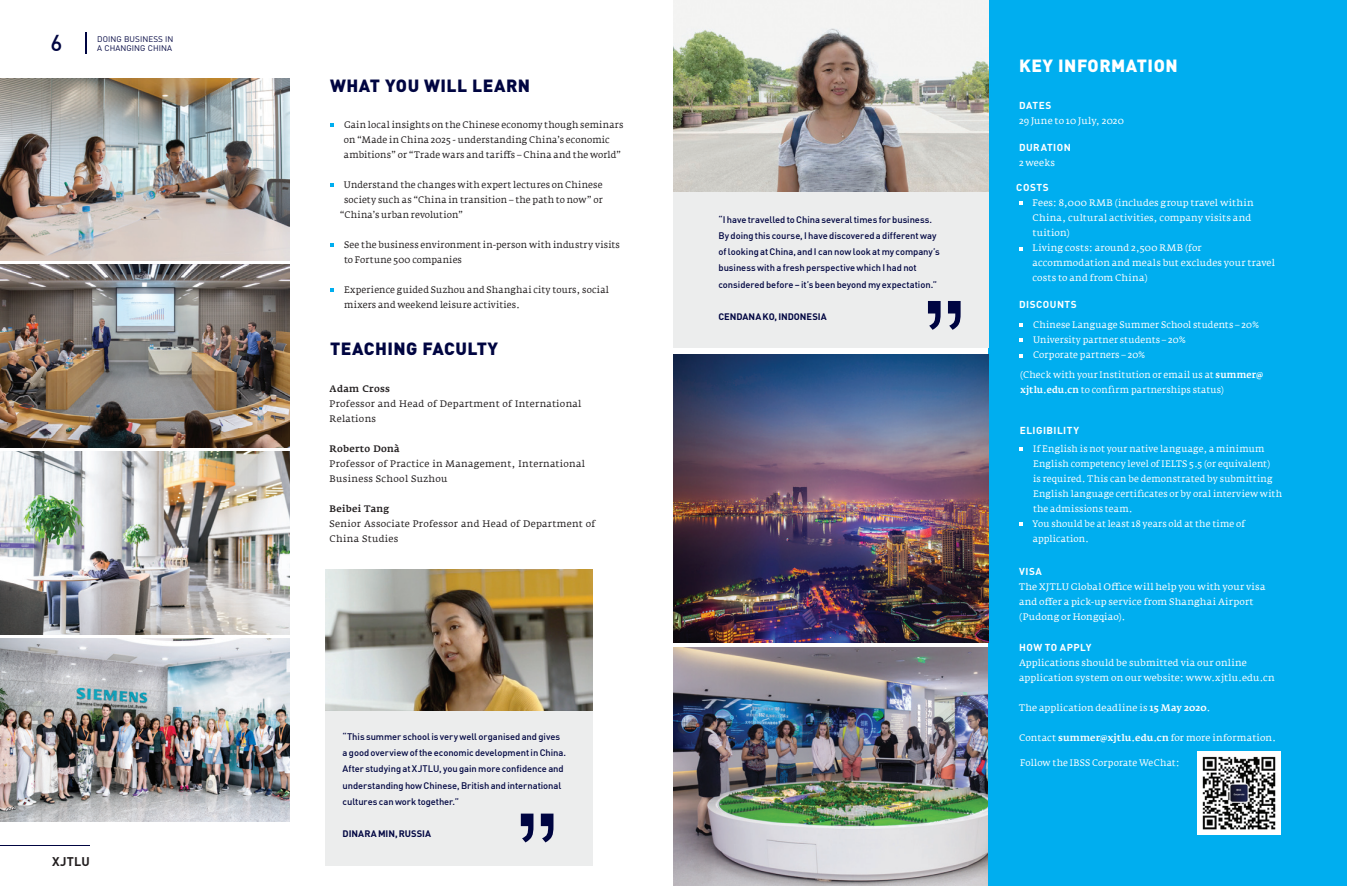
<style>
.page{position:relative;width:1347px;height:886px;background:#fff}
.page>*{position:absolute;margin:0;border:0;box-sizing:border-box;transform-origin:0 0}
.t1{font:135px "Hiragino Sans GB W3";color:#fff}
.t2{font:500 22.5px "DIN";color:#000541}
.t3{font:900 17.5px "DIN";letter-spacing:.03em;color:#000541}
.t4{font:900 17.5px "DIN";letter-spacing:.03em;color:#fff}
.t5{font:700 12.5px "DIN";letter-spacing:.025em;color:#231f20}
.t6{font:700 10px "DIN";letter-spacing:.05em;color:#fff}
.t7{font:9.38px/15px "Fedra Serif A";letter-spacing:.015em;color:#fff}
.t8{font:9.38px/15px "Fedra Serif A";letter-spacing:.015em;color:#fff;scale:.96 1}
.t9{font:500 9.38px/16.2px "DIN";letter-spacing:-.005em;color:#000541}
.t10{font:9.38px/15px "Fedra Serif A";letter-spacing:.025em;color:#231f20;scale:.96 1}
.t11{font:9.38px/15px "Fedra Serif A";letter-spacing:.025em;color:#231f20}
.t12{font:700 9.38px "DIN";letter-spacing:-.005em;color:#000541}
.t13{font:500 9.38px "Fedra Serif A";letter-spacing:.03em;color:#231f20}
.t14{font:8.12px/9.8px "DIN";letter-spacing:.01em;color:#000541}
.s1{font-weight:500}
</style>
<div class="page">
<img style="left:0;top:452px;width:289px;height:183px">
<img style="left:673px;top:648px;width:316px;height:238px">
<svg style="left:85px;top:32px;width:1px;height:22px"></svg>
<hr style="left:0;top:845px;width:90px;height:1px;background:#000541">
<img style="left:0;top:638px;width:289px;height:183px">
<svg style="left:330px;top:123px;width:4px;height:4px"></svg>
<svg style="left:330px;top:183px;width:4px;height:4px"></svg>
<svg style="left:330px;top:244px;width:4px;height:3px"></svg>
<svg style="left:330px;top:288px;width:4px;height:3px"></svg>
<div style="left:989px;top:0;width:357px;height:886px;background:#00aeef"></div>
<svg style="left:1019px;top:338px;width:3px;height:4px"></svg>
<svg style="left:1019px;top:323px;width:3px;height:4px"></svg>
<img style="left:325px;top:569px;width:268px;height:142px">
<img style="left:673px;top:354px;width:316px;height:288px">
<img style="left:0;top:79px;width:289px;height:182px">
<img style="left:1197px;top:752px;width:83px;height:83px">
<img style="left:0;top:265px;width:289px;height:183px">
<div style="left:673px;top:0;width:316px;height:348px;background:#eceded"></div>
<img style="left:673px;top:29px;width:316px;height:163px">
<div style="left:325px;top:711px;width:268px;height:154px;background:#eceded"></div>
<svg style="left:521px;top:813px;width:32px;height:29px"></svg>
<svg style="left:928px;top:301px;width:32px;height:29px"></svg>
<h2 class="t2" style="left:51px;top:29px;width:13px">6</h2>
<p class="t14" style="left:97px;top:34px;width:78px">DOING BUSINESS IN<br>A CHANGING CHINA</p>
<h3 class="t5" style="left:52px;top:853px;width:39px">XJTLU</h3>
<h3 class="t3" style="left:330px;top:74px;width:202px">WHAT YOU WILL LEARN</h3>
<p class="t10" style="left:344px;top:117px;width:293px">Gain local insights on the Chinese economy though seminars on “Made in China 2025 - understanding China’s economic ambitions” or “Trade wars and tariffs – China and the world”</p>
<p class="t10" style="left:344px;top:177px;width:271px">Understand the changes with expert lectures on Chinese</p>
<p class="t10" style="left:344px;top:192px;width:271px">society such as “China in transition – the path to now” or</p>
<p class="t10" style="left:340px;top:207px;width:130px">“China’s urban revolution”</p>
<p class="t10" style="left:344px;top:237px;width:289px">See the business environment in-person with industry visits to Fortune 500 companies</p>
<p class="t10" style="left:344px;top:282px;width:277px">Experience guided Suzhou and Shanghai city tours, social mixers and weekend leisure activities.</p>
<h3 class="t3" style="left:330px;top:337px;width:169px">TEACHING FACULTY</h3>
<p class="t13" style="left:330px;top:383px;width:62px">Adam Cross</p>
<p class="t11" style="left:330px;top:396px;width:253px">Professor and Head of Department of International<br>Relations</p>
<p class="t13" style="left:330px;top:443px;width:72px">Roberto Donà</p>
<p class="t11" style="left:330px;top:456px;width:257px">Professor of Practice in Management, International<br>Business School Suzhou</p>
<p class="t13" style="left:330px;top:503px;width:61px">Beibei Tang</p>
<p class="t11" style="left:330px;top:516px;width:267px">Senior Associate Professor and Head of Department of<br>China Studies</p>
<p class="t9" style="left:342px;top:728px;width:225px">“This summer school is very well organised and gives a good overview of the economic development in China.<br>After studying at XJTLU, you gain more confidence and understanding how Chinese, British and international cultures can work together.”</p>
<p class="t12" style="left:342px;top:828px;width:90px">DINARA MIN, RUSSIA</p>
<p class="t9" style="left:718px;top:211px;width:223px">“I have travelled to China several times for business.<br>By doing this course, I have discovered a different way of looking at China, and I can now look at my company’s business with a fresh perspective which I had not considered before – it’s been beyond my expectation.”</p>
<p class="t12" style="left:718px;top:311px;width:110px">CENDANA KO, INDONESIA</p>
<h1 class="t1" style="left:1026px;top:317px;width:136px;rotate:-180deg">“</h1>
<h3 class="t4" style="left:1019px;top:54px;width:160px">KEY INFORMATION</h3>
<p class="t6" style="left:1019px;top:99px;width:34px">DATES</p>
<p class="t7" style="left:1019px;top:114px;width:106px">29 June to 10 July, 2020</p>
<p class="t6" style="left:1019px;top:140px;width:53px">DURATION</p>
<p class="t7" style="left:1019px;top:155px;width:37px">2 weeks</p>
<p class="t7" style="left:1032px;top:195px;width:244px">Fees: 8,000 RMB (includes group travel within China, cultural activities, company visits and tuition)<br>Living costs: around 2,500 RMB (for accommodation and meals but excludes your travel costs to and from China)</p>
<p class="t6" style="left:1019px;top:298px;width:59px">DISCOUNTS</p>
<p class="t6" style="left:1016px;top:181px;width:34px">COSTS</p>
<p class="t8" style="left:1033px;top:317px;width:237px">Chinese Language Summer School students – 20%<br>University partner students – 20%<br>Corporate partners – 20%</p>
<p class="t8" style="left:1020px;top:367px;width:255px">(Check with your Institution or email us at <span class="s1">summer@ xjtlu.edu.cn</span> to confirm partnerships status)</p>
<p class="t6" style="left:1019px;top:423px;width:61px">ELIGIBILITY</p>
<p class="t8" style="left:1032px;top:441px;width:261px">If English is not your native language, a minimum English competency level of IELTS 5.5 (or equivalent)<br>is required. This can be demonstrated by submitting English language certificates or by oral interview with the admissions team.<br>You should be at least 18 years old at the time of application.</p>
<p class="t6" style="left:1019px;top:564px;width:24px">VISA</p>
<p class="t7" style="left:1019px;top:579px;width:248px">The XJTLU Global Office will help you with your visa and offer a pick-up service from Shanghai Airport (Pudong or Hongqiao).</p>
<p class="t6" style="left:1019px;top:641px;width:74px">HOW TO APPLY</p>
<p class="t7" style="left:1019px;top:655px;width:257px">Applications should be submitted via our online application system on our website: www.xjtlu.edu.cn</p>
<p class="t7" style="left:1019px;top:700px;width:193px">The application deadline is <span class="s1">15 May 2020</span>.</p>
<p class="t7" style="left:1019px;top:730px;width:259px">Contact <span class="s1">summer@xjtlu.edu.cn</span> for more information.</p>
<p class="t8" style="left:1020px;top:755px;width:167px">Follow the IBSS Corporate WeChat:</p>
</div>
